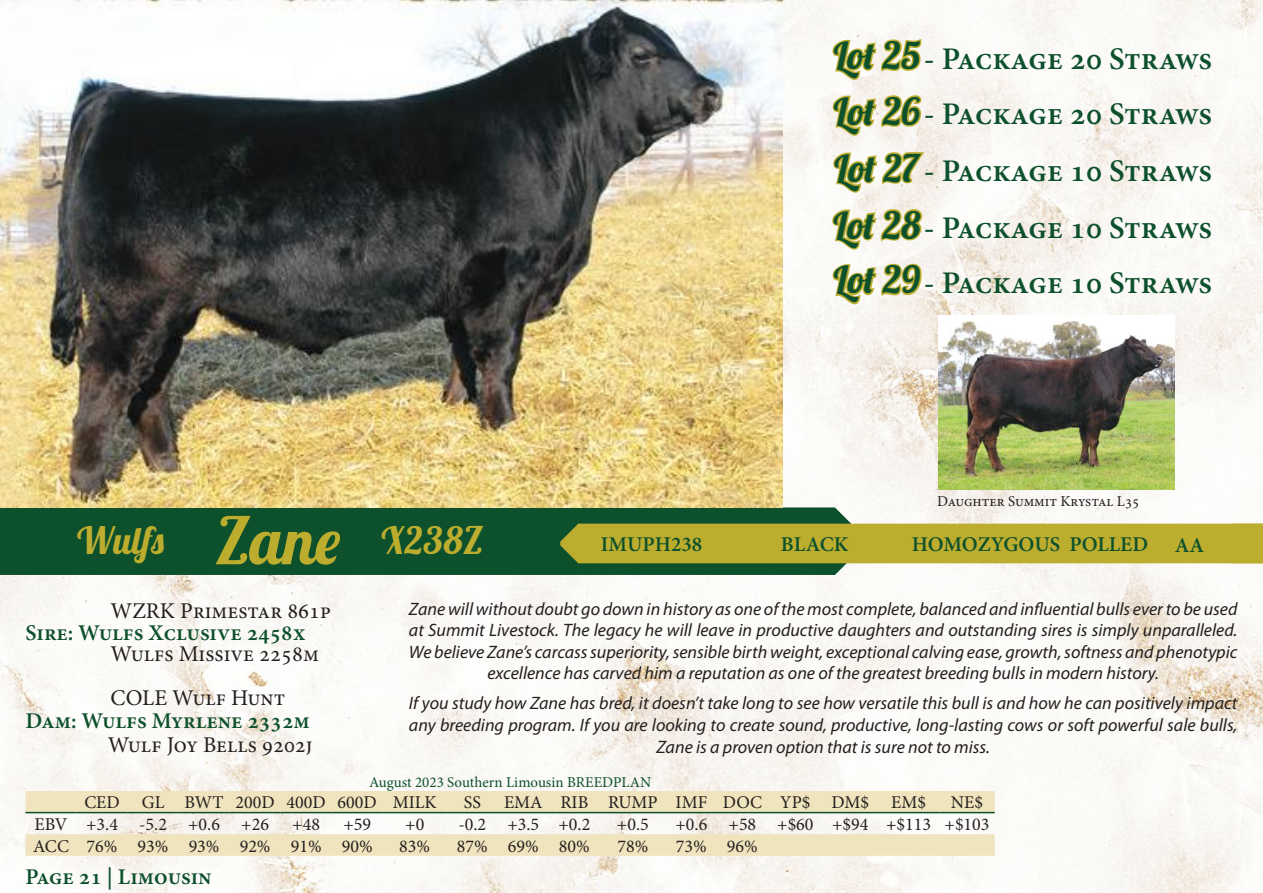
<style>
.page{position:relative;width:1263px;height:893px;background:#fff}
.page>*{position:absolute;margin:0;border:0;box-sizing:border-box;transform-origin:0 0}
.t1{font:37.5px "Lobster 1.4";color:#bdad2f}
.t2{font:600 31.5px/56.1px "Minion Pro";letter-spacing:-.015em;color:#0d502c;text-align:justify}
.t3{font:22.5px/47.1px "Minion Pro";color:#241f1f}
.t4{font:600 22.5px "Minion Pro";color:#0d502c}
.t5{font:600 21px "Minion Pro";color:#0d502c}
.t6{font:italic 18px/21.6px "Myriad Pro";color:#241f1f;text-align:center}
.t7{font:18px "Minion Pro";color:#241f1f}
.t8{font:15px "Minion Pro";color:#0d502c}
.t9{font:15px "Minion Pro";color:#241f1f}
.s1{font-family:"Lobster 1.4";font-weight:400;font-size:37.5px}
.s2{font-size:64.5px}
</style>
<div class="page">
<img style="left:0;top:0;width:1263px;height:893px">
<svg style="left:0;top:507px;width:853px;height:68px;fill:#0d502c"></svg>
<svg style="left:831px;top:37px;width:93px;height:44px"></svg>
<svg style="left:831px;top:94px;width:94px;height:157px"></svg>
<svg style="left:831px;top:262px;width:92px;height:44px"></svg>
<div style="left:560px;top:524px;width:703px;height:39px;background:#bdad2f"></div>
<div style="left:211px;top:513px;width:132px;height:55px;background:#0d502c"></div>
<div style="left:74px;top:519px;width:93px;height:48px;background:#0d502c"></div>
<div style="left:379px;top:523px;width:109px;height:36px;background:#0d502c"></div>
<img style="left:0;top:0;width:782px;height:507px">
<svg style="left:26px;top:791px;width:969px;height:65px;fill:#efe4bd"></svg>
<hr style="left:26px;top:812px;width:51px;height:1px;background:#0d502c">
<hr style="left:77px;top:812px;width:51px;height:1px;background:#0d502c">
<hr style="left:128px;top:812px;width:51px;height:1px;background:#0d502c">
<hr style="left:179px;top:812px;width:51px;height:1px;background:#0d502c">
<hr style="left:230px;top:812px;width:51px;height:1px;background:#0d502c">
<hr style="left:281px;top:812px;width:51px;height:1px;background:#0d502c">
<hr style="left:332px;top:812px;width:51px;height:1px;background:#0d502c">
<hr style="left:383px;top:812px;width:64px;height:1px;background:#0d502c">
<hr style="left:447px;top:812px;width:51px;height:1px;background:#0d502c">
<hr style="left:498px;top:812px;width:51px;height:1px;background:#0d502c">
<hr style="left:549px;top:812px;width:51px;height:1px;background:#0d502c">
<hr style="left:600px;top:812px;width:66px;height:1px;background:#0d502c">
<hr style="left:666px;top:812px;width:51px;height:1px;background:#0d502c">
<hr style="left:717px;top:812px;width:51px;height:1px;background:#0d502c">
<hr style="left:768px;top:812px;width:55px;height:1px;background:#0d502c">
<hr style="left:823px;top:812px;width:55px;height:1px;background:#0d502c">
<hr style="left:878px;top:812px;width:61px;height:1px;background:#0d502c">
<hr style="left:939px;top:812px;width:56px;height:1px;background:#0d502c">
<img style="left:939px;top:316px;width:236px;height:174px">
<h2 class="t2" style="left:833px;top:30px;width:380px"><span class="s1">Lot 25</span>- Package 20 Straws <span class="s1">Lot 26</span>- Package 20 Straws <span class="s1">Lot 27</span>- Package 10 Straws <span class="s1">Lot 28</span>- Package 10 Straws <span class="s1">Lot 29</span>- Package 10 Straws</h2>
<h1 class="t1" style="left:77px;top:517px;width:407px">Wulfs <span class="s2">Zane</span> X238Z</h1>
<p class="t5" style="left:601px;top:530px;width:103px">IMUPH238</p>
<p class="t5" style="left:781px;top:530px;width:69px">BLACK</p>
<p class="t9" style="left:937px;top:491px;width:204px">Daughter Summit Krystal L35</p>
<p class="t5" style="left:912px;top:530px;width:238px">HOMOZYGOUS POLLED</p>
<p class="t5" style="left:1175px;top:531px;width:31px">AA</p>
<p class="t3" style="left:111px;top:587px;width:222px">WZRK Primestar 861p</p>
<p class="t4" style="left:26px;top:617px;width:282px">Sire: Wulfs Xclusive 2458x</p>
<p class="t3" style="left:111px;top:631px;width:210px">Wulfs Missive 2258m</p>
<p class="t3" style="left:108px;top:674px;width:206px">COLE Wulf Hunt<br>Wulf Joy Bells 9202j</p>
<p class="t4" style="left:26px;top:706px;width:286px">Dam: Wulfs Myrlene 2332m</p>
<p class="t6" style="left:409px;top:597px;width:830px">Zane will without doubt go down in history as one of the most complete, balanced and influential bulls ever to be used at Summit Livestock. The legacy he will leave in productive daughters and outstanding sires is simply unparalleled.<br>We believe Zane’s carcass superiority, sensible birth weight, exceptional calving ease, growth, softness and phenotypic excellence has carved him a reputation as one of the greatest breeding bulls in modern history.</p>
<p class="t6" style="left:409px;top:692px;width:830px">If you study how Zane has bred, it doesn’t take long to see how versatile this bull is and how he can positively impact any breeding program. If you are looking to create sound, productive, long-lasting cows or soft powerful sale bulls,<br>Zane is a proven option that is sure not to miss.</p>
<p class="t8" style="left:369px;top:772px;width:284px">August 2023 Southern Limousin BREEDPLAN</p>
<p class="t7" style="left:84px;top:790px;width:354px">CED GL BWT 200D 400D 600D MILK</p>
<p class="t7" style="left:464px;top:790px;width:19px">SS</p>
<p class="t7" style="left:504px;top:790px;width:423px">EMA RIB RUMP IMF DOC YP$ DM$ EM$</p>
<p class="t7" style="left:951px;top:790px;width:34px">NE$</p>
<p class="t7" style="left:34px;top:812px;width:236px">EBV +3.4 -5.2 +0.6 +26</p>
<p class="t7" style="left:292px;top:812px;width:29px">+48</p>
<p class="t7" style="left:343px;top:812px;width:29px">+59</p>
<p class="t7" style="left:405px;top:812px;width:21px">+0</p>
<p class="t7" style="left:458px;top:812px;width:133px">-0.2 +3.5 +0.2</p>
<p class="t7" style="left:617px;top:812px;width:33px">+0.5</p>
<p class="t7" style="left:675px;top:812px;width:316px">+0.6 +58 +$60 +$94 +$113 +$103</p>
<p class="t7" style="left:33px;top:834px;width:341px">ACC 76% 93% 93% 92% 91% 90%</p>
<p class="t7" style="left:399px;top:834px;width:32px">83%</p>
<p class="t7" style="left:457px;top:834px;width:134px">87% 69% 80%</p>
<p class="t7" style="left:617px;top:834px;width:32px">78%</p>
<p class="t7" style="left:676px;top:834px;width:83px">73% 96%</p>
<p class="t4" style="left:25px;top:861px;width:188px">Page 21 | Limousin</p>
</div>
